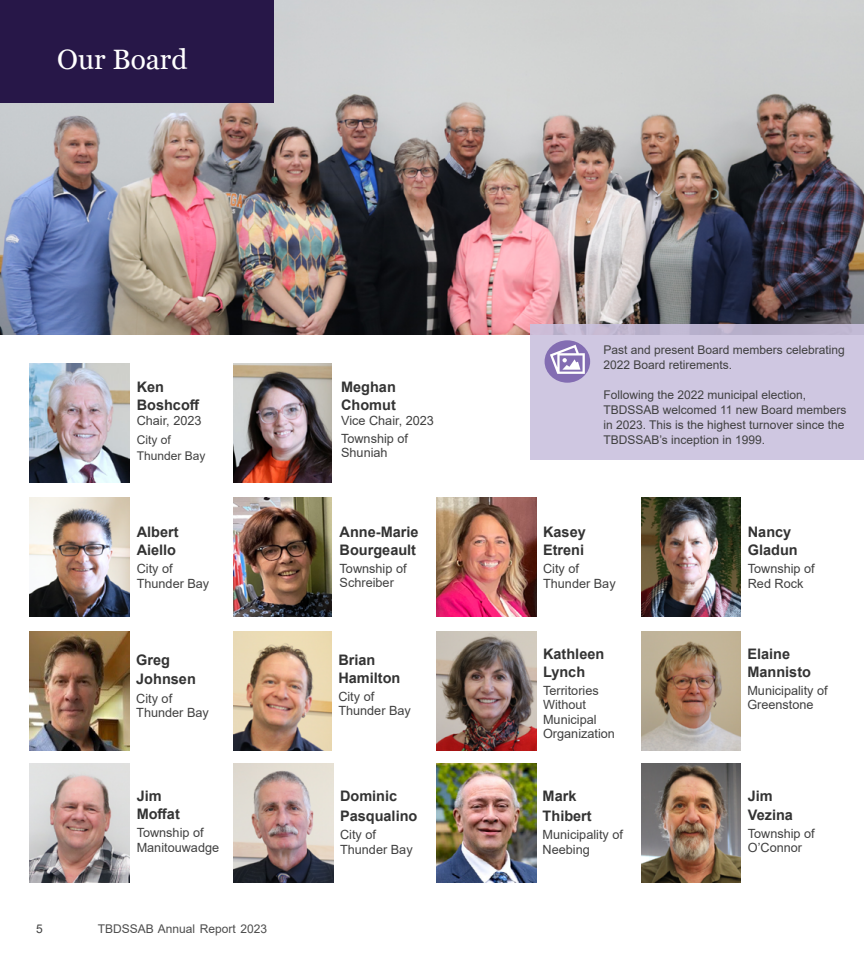
<style>
.page{position:relative;width:864px;height:972px;background:#fff}
.page>*{position:absolute;margin:0;border:0;box-sizing:border-box;transform-origin:0 0}
.Section_Header{font:28px "Georgia";color:#fff}
.t1{font:700 14.5px/18.1px "Arial";color:#333}
.t2{font:12.7px/14.5px "Arial";color:#404040}
.Header_-_H1{font:12px/15px "Arial";color:#404040}
.t3{font:12px "Arial";color:#4d4d4d}
</style>
<div class="page">
<img style="left:0;top:0;width:864px;height:335px">
<div style="left:0;top:0;width:274px;height:103px;background:#271748"></div>
<img style="left:30px;top:364px;width:100px;height:119px">
<img style="left:234px;top:364px;width:98px;height:119px">
<img style="left:30px;top:498px;width:100px;height:119px">
<img style="left:233px;top:498px;width:98px;height:119px">
<img style="left:436px;top:498px;width:100px;height:119px">
<img style="left:641px;top:498px;width:100px;height:119px">
<img style="left:30px;top:632px;width:100px;height:119px">
<img style="left:233px;top:632px;width:98px;height:119px">
<img style="left:436px;top:632px;width:100px;height:119px">
<img style="left:641px;top:632px;width:100px;height:119px">
<img style="left:30px;top:764px;width:100px;height:119px">
<img style="left:233px;top:764px;width:100px;height:119px">
<img style="left:436px;top:764px;width:100px;height:119px">
<img style="left:641px;top:764px;width:100px;height:119px">
<div style="left:531px;top:324px;width:333px;height:136px;background:#cac1de"></div>
<div style="left:545px;top:340px;width:45px;height:43px;background:#836db2;border-radius:50%"></div>
<svg style="left:550px;top:345px;width:35px;height:29px"></svg>
<p class="Section_Header" style="left:57px;top:42px;width:132px">Our Board</p>
<p class="t1" style="left:137px;top:378px;width:64px">Ken<br>Boshcoff</p>
<p class="t2" style="left:137px;top:413px;width:66px">Chair, 2023</p>
<p class="Header_-_H1" style="left:137px;top:432px;width:70px;line-height:16px">City of<br>Thunder Bay</p>
<p class="t1" style="left:137px;top:523px;width:43px">Albert<br>Aiello</p>
<p class="t2" style="left:137px;top:561px;width:37px">City of</p>
<p class="t2" style="left:137px;top:576px;width:74px">Thunder Bay</p>
<p class="t1" style="left:136px;top:650px;width:61px;line-height:19.5px">Greg<br>Johnsen</p>
<p class="t2" style="left:136px;top:691px;width:37px">City of</p>
<p class="t2" style="left:136px;top:705px;width:74px">Thunder Bay</p>
<p class="t1" style="left:137px;top:787px;width:45px">Jim<br>Moffat</p>
<p class="t2" style="left:137px;top:826px;width:84px">Township of<br>Manitouwadge</p>
<p class="Header_-_H1" style="left:36px;top:921px;width:8px">5</p>
<p class="t3" style="left:98px;top:920px;width:171px">TBDSSAB Annual Report 2023</p>
<p class="t1" style="left:341px;top:378px;width:56px">Meghan<br>Chomut</p>
<p class="t2" style="left:341px;top:413px;width:94px">Vice Chair, 2023</p>
<p class="t2" style="left:341px;top:431px;width:68px">Township of<br>Shuniah</p>
<p class="t1" style="left:340px;top:523px;width:80px">Anne-Marie<br>Bourgeault</p>
<p class="t2" style="left:340px;top:561px;width:68px">Township of<br>Schreiber</p>
<p class="t1" style="left:338px;top:651px;width:64px">Brian<br>Hamilton</p>
<p class="t2" style="left:338px;top:689px;width:74px">City of<br>Thunder Bay</p>
<p class="t1" style="left:340px;top:787px;width:79px;line-height:19.5px">Dominic<br>Pasqualino</p>
<p class="t2" style="left:340px;top:827px;width:74px">City of<br>Thunder Bay</p>
<p class="Header_-_H1" style="left:603px;top:342px;width:243px">Past and present Board members celebrating<br>2022 Board retirements.</p>
<h1 class="Header_-_H1" style="left:603px;top:387px;width:245px">Following the 2022 municipal election, TBDSSAB welcomed 11 new Board members in 2023. This is the highest turnover since the TBDSSAB’s inception in 1999.</h1>
<p class="t1" style="left:543px;top:523px;width:44px">Kasey<br>Etreni</p>
<p class="t2" style="left:543px;top:561px;width:74px">City of<br>Thunder Bay</p>
<p class="t1" style="left:543px;top:645px;width:63px">Kathleen<br>Lynch</p>
<p class="t2" style="left:543px;top:683px;width:73px">Territories<br>Without<br>Municipal<br>Organization</p>
<p class="t1" style="left:543px;top:787px;width:51px;line-height:19.5px">Mark<br>Thibert</p>
<p class="t2" style="left:543px;top:827px;width:82px">Municipality of<br>Neebing</p>
<p class="t1" style="left:748px;top:523px;width:51px">Nancy<br>Gladun</p>
<p class="t2" style="left:748px;top:561px;width:68px">Township of<br>Red Rock</p>
<p class="t1" style="left:747px;top:645px;width:65px">Elaine<br>Mannisto</p>
<p class="t2" style="left:747px;top:683px;width:82px">Municipality of<br>Greenstone</p>
<p class="t1" style="left:748px;top:787px;width:47px">Jim<br>Vezina</p>
<p class="t2" style="left:748px;top:826px;width:68px">Township of<br>O’Connor</p>
</div>
